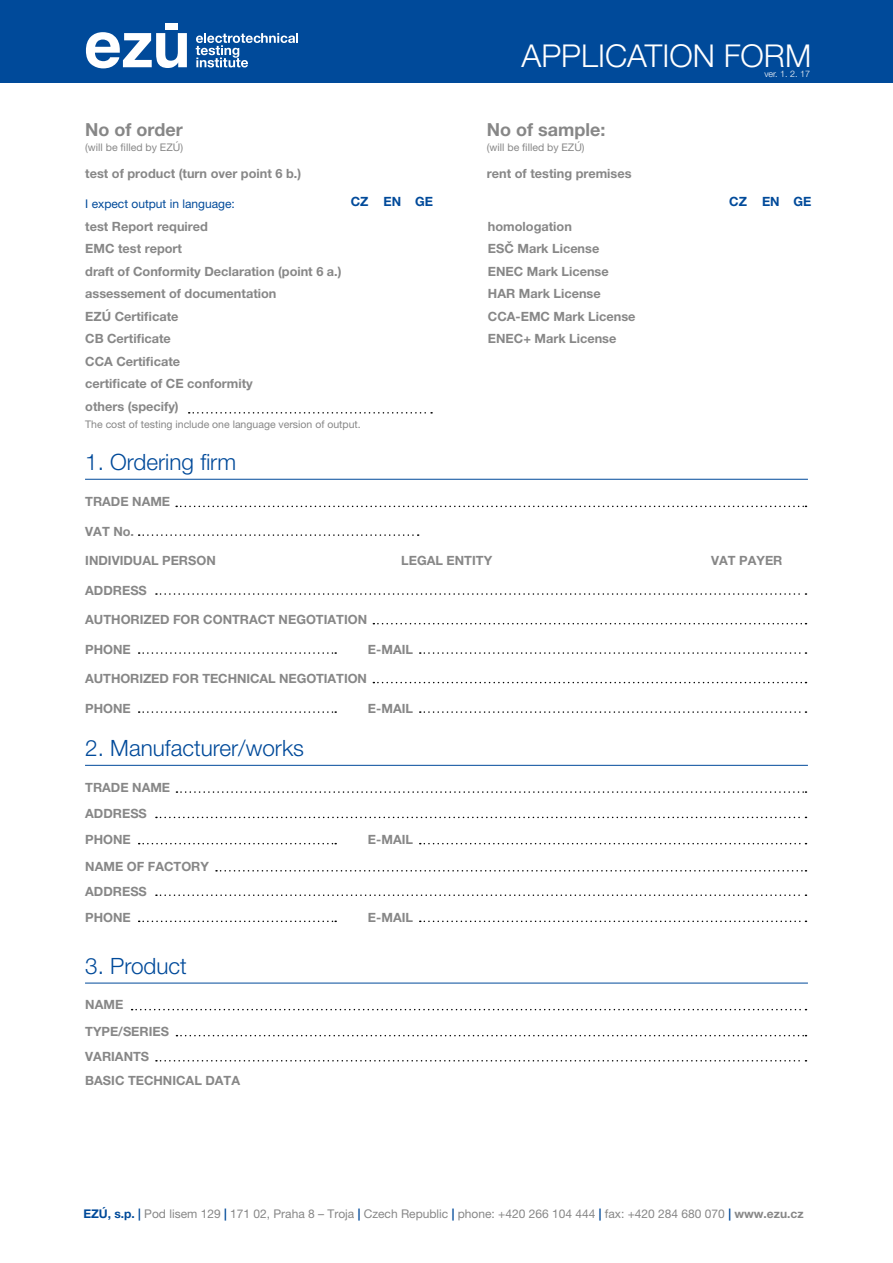
<style>
.page{position:relative;width:893px;height:1263px;background:#fff}
.page>*{position:absolute;margin:0;border:0;box-sizing:border-box;transform-origin:0 0}
.t1{font:300 31.5px "Helvetica Neue LT Pro";color:#fff}
.t2{font:300 22.5px "Helvetica Neue LT Pro";color:#004a9a}
.t3{font:700 18px "Helvetica Neue LT Pro";color:#878787}
.t4{font:700 12.75px/22.5px "Helvetica Neue LT Pro";color:#878787}
.t5{font:700 12.75px "Helvetica Neue LT Pro";color:#004a9a}
.t6{font:12px "Helvetica Neue LT Pro";color:#878787}
.t7{font:12px "Helvetica Neue LT Pro";color:#004a9a}
.t8{font:10.5px "Helvetica Neue LT Pro";color:#878787}
.t9{font:300 9px "Helvetica Neue LT Pro";color:#fff}
.s1{font-weight:700;color:#004a9a}
.s2{font-weight:700}
</style>
<div class="page">
<svg style="left:176px;top:506px;width:630px;height:1px"></svg>
<svg style="left:189px;top:412px;width:243px;height:2px"></svg>
<svg style="left:176px;top:791px;width:630px;height:2px"></svg>
<svg style="left:132px;top:1009px;width:674px;height:1px"></svg>
<svg style="left:176px;top:1035px;width:630px;height:1px"></svg>
<svg style="left:156px;top:1060px;width:650px;height:1px"></svg>
<svg style="left:216px;top:870px;width:590px;height:1px"></svg>
<svg style="left:156px;top:593px;width:650px;height:2px"></svg>
<svg style="left:156px;top:817px;width:650px;height:1px"></svg>
<svg style="left:373px;top:623px;width:433px;height:1px"></svg>
<svg style="left:373px;top:682px;width:433px;height:1px"></svg>
<svg style="left:139px;top:534px;width:280px;height:2px"></svg>
<svg style="left:139px;top:652px;width:197px;height:2px"></svg>
<svg style="left:139px;top:843px;width:197px;height:1px"></svg>
<svg style="left:139px;top:920px;width:197px;height:2px"></svg>
<svg style="left:139px;top:711px;width:197px;height:2px"></svg>
<svg style="left:420px;top:652px;width:386px;height:2px"></svg>
<svg style="left:420px;top:843px;width:386px;height:1px"></svg>
<svg style="left:420px;top:920px;width:386px;height:2px"></svg>
<svg style="left:420px;top:711px;width:386px;height:2px"></svg>
<svg style="left:156px;top:894px;width:650px;height:2px"></svg>
<div style="left:0;top:0;width:893px;height:83px;background:#004a9a"></div>
<hr style="left:85px;top:479px;width:723px;height:1px;background:#004a9a">
<hr style="left:85px;top:765px;width:723px;height:1px;background:#004a9a">
<hr style="left:85px;top:983px;width:723px;height:1px;background:#004a9a">
<svg style="left:86px;top:32px;width:101px;height:36px"></svg>
<div style="left:165px;top:23px;width:13px;height:6px;background:#fff"></div>
<svg style="left:196px;top:33px;width:102px;height:34px"></svg>
<h1 class="t1" style="left:522px;top:36px;width:291px">APPLICATION FORM</h1>
<p class="t9" style="left:764px;top:69px;width:47px">ver. 1. 2. 17</p>
<h3 class="t3" style="left:85px;top:119px;width:99px">No of order</h3>
<p class="t4" style="left:85px;top:162px;width:217px">test of product (turn over point 6 b.)</p>
<p class="t8" style="left:85px;top:141px;width:99px">(will be filled by EZÚ)</p>
<h3 class="t3" style="left:487px;top:119px;width:120px">No of sample:</h3>
<p class="t8" style="left:487px;top:141px;width:99px">(will be filled by EZÚ)</p>
<p class="t4" style="left:487px;top:162px;width:146px">rent of testing premises</p>
<p class="t7" style="left:85px;top:196px;width:151px">I expect output in language:</p>
<p class="t5" style="left:351px;top:194px;width:84px">CZ EN GE</p>
<p class="t5" style="left:729px;top:194px;width:84px">CZ EN GE</p>
<p class="t4" style="left:85px;top:214px;width:258px">test Report required<br>EMC test report<br>draft of Conformity Declaration (point 6 a.) assessement of documentation<br>EZÚ Certificate<br>CB Certificate<br>CCA Certificate<br>certificate of CE conformity<br>others (specify)</p>
<p class="t4" style="left:488px;top:214px;width:149px">homologation<br>ESČ Mark License<br>ENEC Mark License<br>HAR Mark License<br>CCA-EMC Mark License<br>ENEC+ Mark License</p>
<p class="t8" style="left:85px;top:418px;width:277px">The cost of testing include one language version of output.</p>
<h2 class="t2" style="left:85px;top:448px;width:152px">1. Ordering firm</h2>
<p class="t4" style="left:85px;top:490px;width:86px">TRADE NAME</p>
<p class="t4" style="left:85px;top:520px;width:50px">VAT No.</p>
<p class="t4" style="left:85px;top:549px;width:132px">INDIVIDUAL PERSON</p>
<p class="t4" style="left:401px;top:549px;width:92px">LEGAL ENTITY</p>
<p class="t4" style="left:711px;top:549px;width:73px">VAT PAYER</p>
<p class="t4" style="left:85px;top:579px;width:63px">ADDRESS</p>
<p class="t4" style="left:85px;top:608px;width:283px">AUTHORIZED FOR CONTRACT NEGOTIATION</p>
<p class="t4" style="left:85px;top:638px;width:47px">PHONE</p>
<p class="t4" style="left:368px;top:638px;width:47px">E-MAIL</p>
<p class="t4" style="left:85px;top:667px;width:283px">AUTHORIZED FOR TECHNICAL NEGOTIATION</p>
<p class="t4" style="left:85px;top:697px;width:47px">PHONE</p>
<h2 class="t2" style="left:85px;top:734px;width:220px">2. Manufacturer/works</h2>
<p class="t4" style="left:85px;top:776px;width:86px">TRADE NAME</p>
<p class="t4" style="left:85px;top:802px;width:63px">ADDRESS</p>
<p class="t4" style="left:85px;top:828px;width:47px">PHONE</p>
<p class="t4" style="left:85px;top:854px;width:125px">NAME OF FACTORY</p>
<p class="t4" style="left:85px;top:880px;width:63px">ADDRESS</p>
<p class="t4" style="left:85px;top:906px;width:47px">PHONE</p>
<h2 class="t2" style="left:85px;top:952px;width:103px">3. Product</h2>
<p class="t4" style="left:85px;top:993px;width:40px">NAME</p>
<p class="t4" style="left:85px;top:1018px;width:85px;line-height:25px">TYPE/SERIES<br>VARIANTS</p>
<p class="t4" style="left:85px;top:1069px;width:156px">BASIC TECHNICAL DATA</p>
<p class="t4" style="left:368px;top:697px;width:47px">E-MAIL</p>
<p class="t4" style="left:368px;top:828px;width:47px">E-MAIL</p>
<p class="t4" style="left:368px;top:906px;width:47px">E-MAIL</p>
<p class="t6" style="left:83px;top:1206px;width:722px"><span class="s1">EZÚ, s.p. |</span> Pod lisem 129 <span class="s1">|</span> 171 02, Praha 8 – Troja <span class="s1">|</span> Czech Republic <span class="s1">|</span> phone: +420 266 104 444 <span class="s1">|</span> fax: +420 284 680 070 <span class="s1">|</span> <span class="s2">www.ezu.cz</span></p>
</div>
